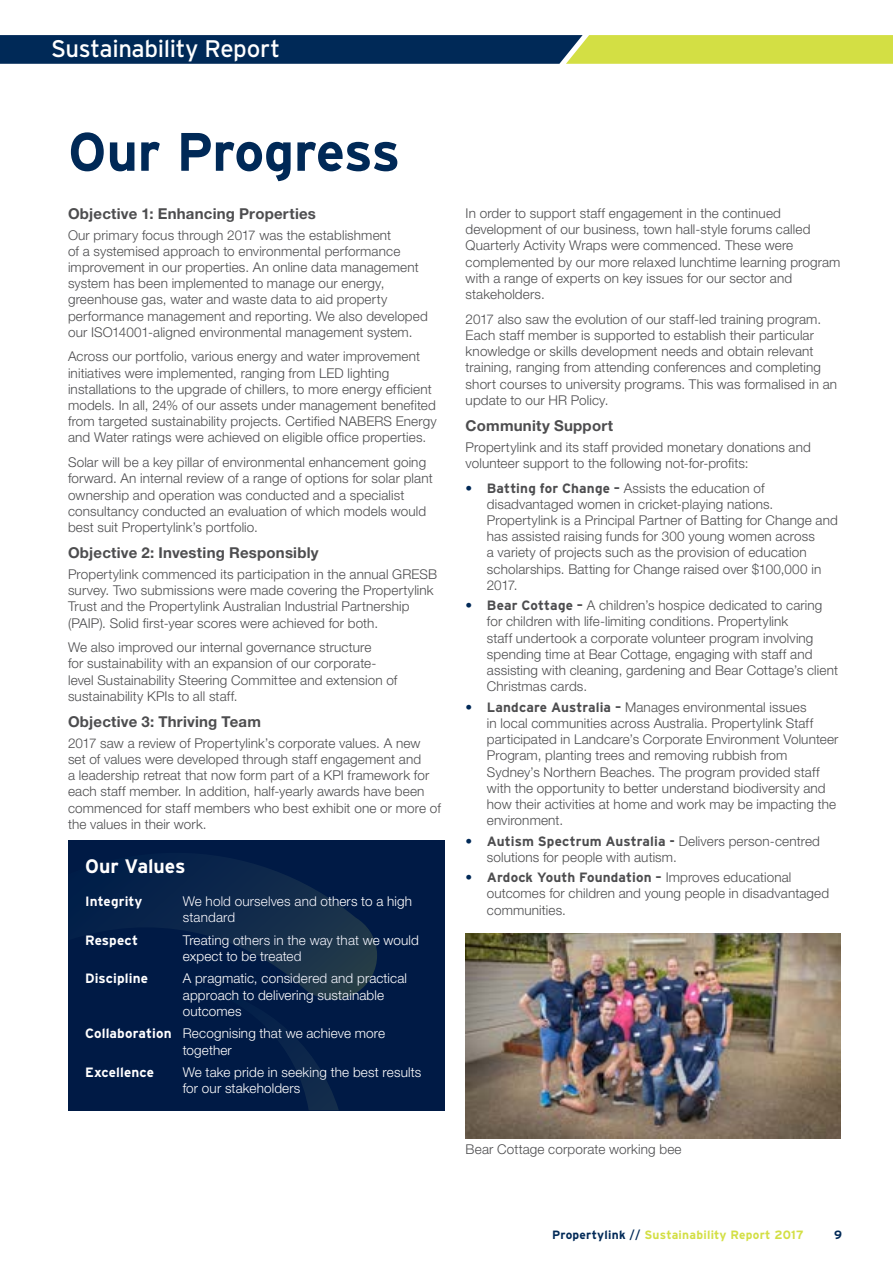
<style>
.page{position:relative;width:893px;height:1263px;background:#fff}
.page>*{position:absolute;margin:0;border:0;box-sizing:border-box;transform-origin:0 0}
.t1{font:700 54px "Interstate";letter-spacing:-.015em;color:#002957}
.t2{font:24px "Interstate";letter-spacing:-.015em;color:#fff}
.t3{font:700 19.5px "Interstate";color:#fff}
.t4{font:700 15px "Helvetica Neue LT Std";letter-spacing:.015em;color:#4d4d4f}
.t5{font:300 13.5px/16.2px "Helvetica Neue LT Std";letter-spacing:.01em;color:#4d4d4f}
.t6{font:300 13.5px/16.2px "Helvetica Neue LT Std";letter-spacing:.01em;color:#fff}
.t7{font:700 13.5px "Interstate";letter-spacing:.005em;color:#4d4d4f}
.t8{font:700 13.5px "Interstate";letter-spacing:.005em;color:#fff}
.t9{font:700 12px "Interstate";letter-spacing:.02em;color:#d3df44}
.t10{font:700 12px "Interstate";color:#002957}
.s1{font-family:"Interstate";font-weight:700}
.s2{color:#002957}
.s3{font-family:"Helvetica Neue LT Std";font-weight:300;color:#002957}
.s4{font-family:"Helvetica Neue LT Std";font-weight:300}
.s5{font-weight:400;color:#002957}
</style>
<div class="page">
<svg style="left:0;top:35px;width:893px;height:29px;background:#4e6c53"></svg>
<div style="left:68px;top:840px;width:376px;height:270px;background:#001a45"></div>
<svg style="left:153px;top:858px;width:224px;height:141px"></svg>
<svg style="left:153px;top:984px;width:186px;height:126px"></svg>
<img style="left:466px;top:933px;width:374px;height:205px">
<h2 class="t2" style="left:51px;top:36px;width:230px">Sustainability Report</h2>
<h1 class="t1" style="left:68px;top:122px;width:334px">Our Progress</h1>
<p class="t4" style="left:68px;top:204px;width:249px">Objective 1: Enhancing Properties</p>
<p class="t5" style="left:68px;top:226px;width:361px">Our primary focus through 2017 was the establishment<br>of a systemised approach to environmental performance improvement in our properties. An online data management system has been implemented to manage our energy, greenhouse gas, water and waste data to aid property performance management and reporting. We also developed our ISO14001-aligned environmental management system.</p>
<p class="t5" style="left:68px;top:348px;width:370px">Across our portfolio, various energy and water improvement initiatives were implemented, ranging from LED lighting installations to the upgrade of chillers, to more energy efficient models. In all, 24% of our assets under management benefited from targeted sustainability projects. Certified NABERS Energy and Water ratings were achieved on eligible office properties.</p>
<p class="t5" style="left:68px;top:454px;width:366px">Solar will be a key pillar of environmental enhancement going forward. An internal review of a range of options for solar plant ownership and operation was conducted and a specialist consultancy conducted an evaluation of which models would best suit Propertylink’s portfolio.</p>
<p class="t4" style="left:68px;top:544px;width:252px">Objective 2: Investing Responsibly</p>
<p class="t5" style="left:68px;top:566px;width:371px">Propertylink commenced its participation in the annual GRESB survey. Two submissions were made covering the Propertylink Trust and the Propertylink Australian Industrial Partnership (PAIP). Solid first-year scores were achieved for both.</p>
<p class="t5" style="left:68px;top:639px;width:331px">We also improved our internal governance structure<br>for sustainability with an expansion of our corporate&shy;level Sustainability Steering Committee and extension of sustainability KPIs to all staff.</p>
<p class="t4" style="left:68px;top:713px;width:194px">Objective 3: Thriving Team</p>
<p class="t5" style="left:68px;top:735px;width:374px">2017 saw a review of Propertylink’s corporate values. A new set of values were developed through staff engagement and<br>a leadership retreat that now form part of a KPI framework for each staff member. In addition, half-yearly awards have been commenced for staff members who best exhibit one or more of the values in their work.</p>
<h3 class="t3" style="left:85px;top:855px;width:102px">Our Values</h3>
<p class="t8" style="left:85px;top:893px;width:59px">Integrity</p>
<p class="t6" style="left:183px;top:893px;width:231px">We hold ourselves and others to a high standard</p>
<p class="t8" style="left:85px;top:932px;width:54px">Respect</p>
<p class="t6" style="left:183px;top:931px;width:238px">Treating others in the way that we would expect to be treated</p>
<p class="t8" style="left:85px;top:971px;width:64px">Discipline</p>
<p class="t6" style="left:183px;top:970px;width:226px">A pragmatic, considered and practical approach to delivering sustainable outcomes</p>
<p class="t6" style="left:183px;top:1025px;width:204px;text-indent:-98px"><span class="s1">Collaboration</span> Recognising that we achieve more together</p>
<p class="t8" style="left:85px;top:1065px;width:71px">Excellence</p>
<p class="t6" style="left:183px;top:1064px;width:240px">We take pride in seeking the best results for our stakeholders</p>
<p class="t5" style="left:466px;top:205px;width:376px">In order to support staff engagement in the continued development of our business, town hall-style forums called Quarterly Activity Wraps were commenced. These were complemented by our more relaxed lunchtime learning program with a range of experts on key issues for our sector and stakeholders.</p>
<p class="t5" style="left:466px;top:311px;width:373px">2017 also saw the evolution of our staff-led training program.<br>Each staff member is supported to establish their particular knowledge or skills development needs and obtain relevant training, ranging from attending conferences and completing short courses to university programs. This was formalised in an update to our HR Policy.</p>
<p class="t4" style="left:466px;top:417px;width:149px">Community Support</p>
<p class="t5" style="left:466px;top:438px;width:347px">Propertylink and its staff provided monetary donations and volunteer support to the following not-for-profits:</p>
<p class="t5" style="left:487px;top:479px;width:352px;text-indent:-21px"><span class="s2">•</span> <span class="s1">Batting for Change –</span> Assists the education of disadvantaged women in cricket-playing nations.<br>Propertylink is a Principal Partner of Batting for Change and has assisted raising funds for 300 young women across<br>a variety of projects such as the provision of education scholarships. Batting for Change raised over $100,000 in 2017.</p>
<p class="t5" style="left:487px;top:597px;width:353px;text-indent:-21px"><span class="s2">•</span> <span class="s1">Bear Cottage –</span> A children’s hospice dedicated to caring for children with life-limiting conditions. Propertylink<br>staff undertook a corporate volunteer program involving spending time at Bear Cottage, engaging with staff and assisting with cleaning, gardening and Bear Cottage’s client Christmas cards.</p>
<p class="t5" style="left:487px;top:698px;width:353px;text-indent:-21px"><span class="s2">•</span> <span class="s1">Landcare Australia –</span> Manages environmental issues<br>in local communities across Australia. Propertylink Staff participated in Landcare’s Corporate Environment Volunteer Program, planting trees and removing rubbish from Sydney’s Northern Beaches. The program provided staff with the opportunity to better understand biodiversity and how their activities at home and work may be impacting the environment.</p>
<p class="t7" style="left:466px;top:833px;width:356px"><span class="s3">•</span> Autism Spectrum Australia - <span class="s4">Delivers person-centred</span></p>
<p class="t5" style="left:487px;top:849px;width:191px">solutions for people with autism.</p>
<p class="t7" style="left:466px;top:870px;width:327px"><span class="s3">•</span> Ardock Youth Foundation – <span class="s4">Improves educational</span></p>
<p class="t5" style="left:487px;top:885px;width:344px">outcomes for children and young people in disadvantaged communities.</p>
<p class="t5" style="left:466px;top:1141px;width:217px">Bear Cottage corporate working bee</p>
<p class="t9" style="left:552px;top:1227px;width:253px"><span class="s2">Propertylink</span> <span class="s5">//</span> Sustainability Report 2017</p>
<p class="t10" style="left:834px;top:1227px;width:9px">9</p>
</div>
